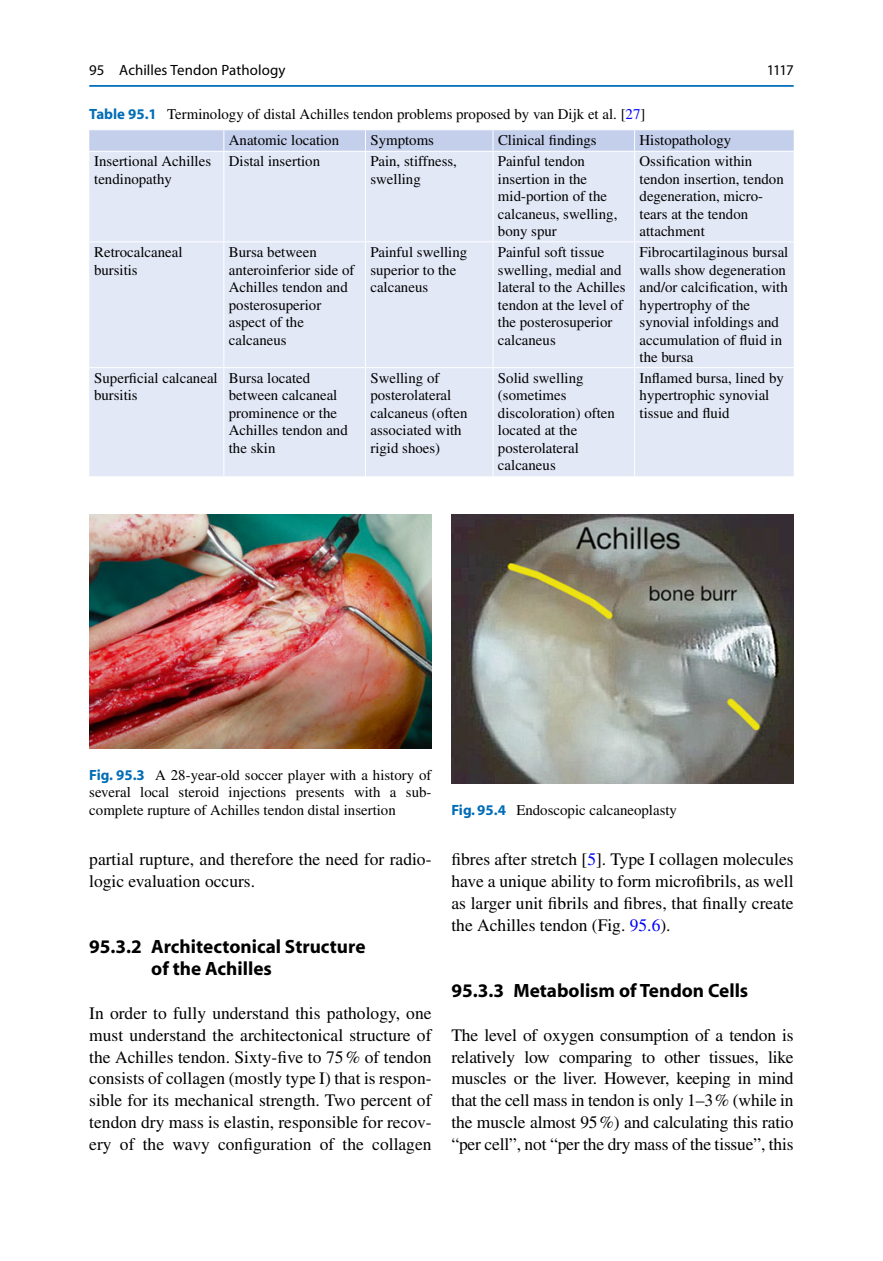
<style>
.page{position:relative;width:883px;height:1261px;background:#fff}
.page>*{position:absolute;margin:0;border:0;box-sizing:border-box;transform-origin:0 0}
.t1{font:700 19.25px/21.9px "Jbjghs Myriad";color:#000}
.t2{font:17.5px/21.9px "Lkvltj Times";color:#000;text-align:justify}
.t3{font:14.88px/17.5px "Lkvltj Times";color:#000}
.t4{font:14.88px "Jrbjrx Myriad";letter-spacing:.005em;color:#000}
.s1{font-family:"Jbjghs Myriad";font-weight:700;color:#006db6}
.s2{color:#0000fa}
</style>
<div class="page">
<div style="left:89px;top:152px;width:705px;height:324px;background:#e2e8f6"></div>
<svg style="left:89px;top:130px;width:705px;height:21px"></svg>
<hr style="left:223px;top:152px;width:1px;height:89px;background:#fff">
<hr style="left:365px;top:152px;width:1px;height:89px;background:#fff">
<hr style="left:493px;top:152px;width:1px;height:89px;background:#fff">
<hr style="left:634px;top:152px;width:1px;height:89px;background:#fff">
<hr style="left:89px;top:241px;width:276px;height:1px;background:#fff">
<hr style="left:223px;top:242px;width:1px;height:125px;background:#fff">
<hr style="left:365px;top:241px;width:128px;height:1px;background:#fff">
<hr style="left:365px;top:242px;width:1px;height:125px;background:#fff">
<hr style="left:493px;top:241px;width:142px;height:1px;background:#fff">
<hr style="left:493px;top:242px;width:1px;height:125px;background:#fff">
<hr style="left:635px;top:241px;width:159px;height:1px;background:#fff">
<hr style="left:634px;top:242px;width:1px;height:125px;background:#fff">
<hr style="left:493px;top:367px;width:142px;height:1px;background:#fff">
<hr style="left:365px;top:367px;width:128px;height:1px;background:#fff">
<hr style="left:493px;top:368px;width:1px;height:108px;background:#fff">
<hr style="left:224px;top:367px;width:141px;height:1px;background:#fff">
<hr style="left:365px;top:368px;width:1px;height:108px;background:#fff">
<hr style="left:635px;top:367px;width:159px;height:1px;background:#fff">
<hr style="left:634px;top:368px;width:1px;height:108px;background:#fff">
<hr style="left:89px;top:367px;width:135px;height:1px;background:#fff">
<hr style="left:223px;top:368px;width:1px;height:108px;background:#fff">
<img style="left:89px;top:515px;width:343px;height:233px">
<img style="left:451px;top:514px;width:343px;height:269px">
<hr style="left:89px;top:85px;width:705px;height:2px;background:#006db6">
<p class="t4" style="left:89px;top:64px;width:198px">95 Achilles Tendon Pathology</p>
<p class="t3" style="left:229px;top:102px;width:418px;line-height:26.6px;text-indent:-140px"><span class="s1">Table 95.1</span> Terminology of distal Achilles tendon problems proposed by van Dijk et al. [ <span class="s2">27</span> ]<br>Anatomic location</p>
<p class="t3" style="left:370px;top:133px;width:65px">Symptoms</p>
<p class="t3" style="left:498px;top:133px;width:100px">Clinical findings</p>
<p class="t3" style="left:640px;top:133px;width:93px">Histopathology</p>
<p class="t4" style="left:767px;top:64px;width:28px">1117</p>
<p class="t3" style="left:94px;top:154px;width:118px">Insertional Achilles tendinopathy</p>
<p class="t3" style="left:229px;top:154px;width:93px">Distal insertion</p>
<p class="t3" style="left:370px;top:154px;width:88px">Pain, stiffness, swelling</p>
<p class="t3" style="left:498px;top:154px;width:121px">Painful tendon insertion in the mid-portion of the calcaneus, swelling, bony spur</p>
<p class="t3" style="left:640px;top:154px;width:146px">Ossification within tendon insertion, tendon degeneration, micro&shy;tears at the tendon attachment</p>
<p class="t3" style="left:94px;top:245px;width:90px">Retrocalcaneal bursitis</p>
<p class="t3" style="left:229px;top:245px;width:127px">Bursa between anteroinferior side of<br>Achilles tendon and posterosuperior aspect of the calcaneus</p>
<p class="t3" style="left:370px;top:245px;width:98px">Painful swelling superior to the calcaneus</p>
<p class="t3" style="left:498px;top:245px;width:129px">Painful soft tissue swelling, medial and lateral to the Achilles tendon at the level of the posterosuperior calcaneus</p>
<p class="t3" style="left:640px;top:245px;width:150px">Fibrocartilaginous bursal walls show degeneration and/or calcification, with hypertrophy of the synovial infoldings and accumulation of fluid in the bursa</p>
<p class="t3" style="left:94px;top:370px;width:125px">Superficial calcaneal bursitis</p>
<p class="t3" style="left:229px;top:370px;width:120px">Bursa located between calcaneal prominence or the<br>Achilles tendon and the skin</p>
<p class="t3" style="left:370px;top:370px;width:99px">Swelling of posterolateral calcaneus (often associated with rigid shoes)</p>
<p class="t3" style="left:498px;top:370px;width:118px">Solid swelling (sometimes discoloration) often located at the posterolateral calcaneus</p>
<p class="t3" style="left:640px;top:370px;width:146px">Inflamed bursa, lined by hypertrophic synovial tissue and fluid</p>
<p class="t3" style="left:89px;top:767px;width:344px;text-align:justify"><span class="s1">Fig. 95.3</span> A 28-year-old soccer player with a history of several local steroid injections presents with a sub&shy;complete rupture of Achilles tendon distal insertion</p>
<p class="t2" style="left:89px;top:850px;width:344px">partial rupture, and therefore the need for radio&shy;logic evaluation occurs.</p>
<p class="t1" style="left:151px;top:936px;width:216px;text-indent:-62px">95.3.2 Architectonical Structure of the Achilles</p>
<p class="t2" style="left:89px;top:1003px;width:344px">In order to fully understand this pathology, one must understand the architectonical structure of the Achilles tendon. Sixty-five to 75 % of tendon consists of collagen (mostly type I) that is respon&shy;sible for its mechanical strength. Two percent of tendon dry mass is elastin, responsible for recov&shy;ery of the wavy configuration of the collagen</p>
<p class="t3" style="left:451px;top:802px;width:227px"><span class="s1">Fig. 95.4</span> Endoscopic calcaneoplasty</p>
<p class="t2" style="left:451px;top:850px;width:344px">fibres after stretch [ <span class="s2">5</span> ]. Type I collagen molecules have a unique ability to form microfibrils, as well as larger unit fibrils and fibres, that finally create the Achilles tendon (Fig. <span class="s2">95.6</span> ).</p>
<p class="t1" style="left:451px;top:980px;width:298px">95.3.3 Metabolism of Tendon Cells</p>
<p class="t2" style="left:451px;top:1025px;width:344px">The level of oxygen consumption of a tendon is relatively low comparing to other tissues, like muscles or the liver. However, keeping in mind that the cell mass in tendon is only 1–3 % (while in the muscle almost 95 %) and calculating this ratio “per cell”, not “per the dry mass of the tissue”, this</p>
</div>
